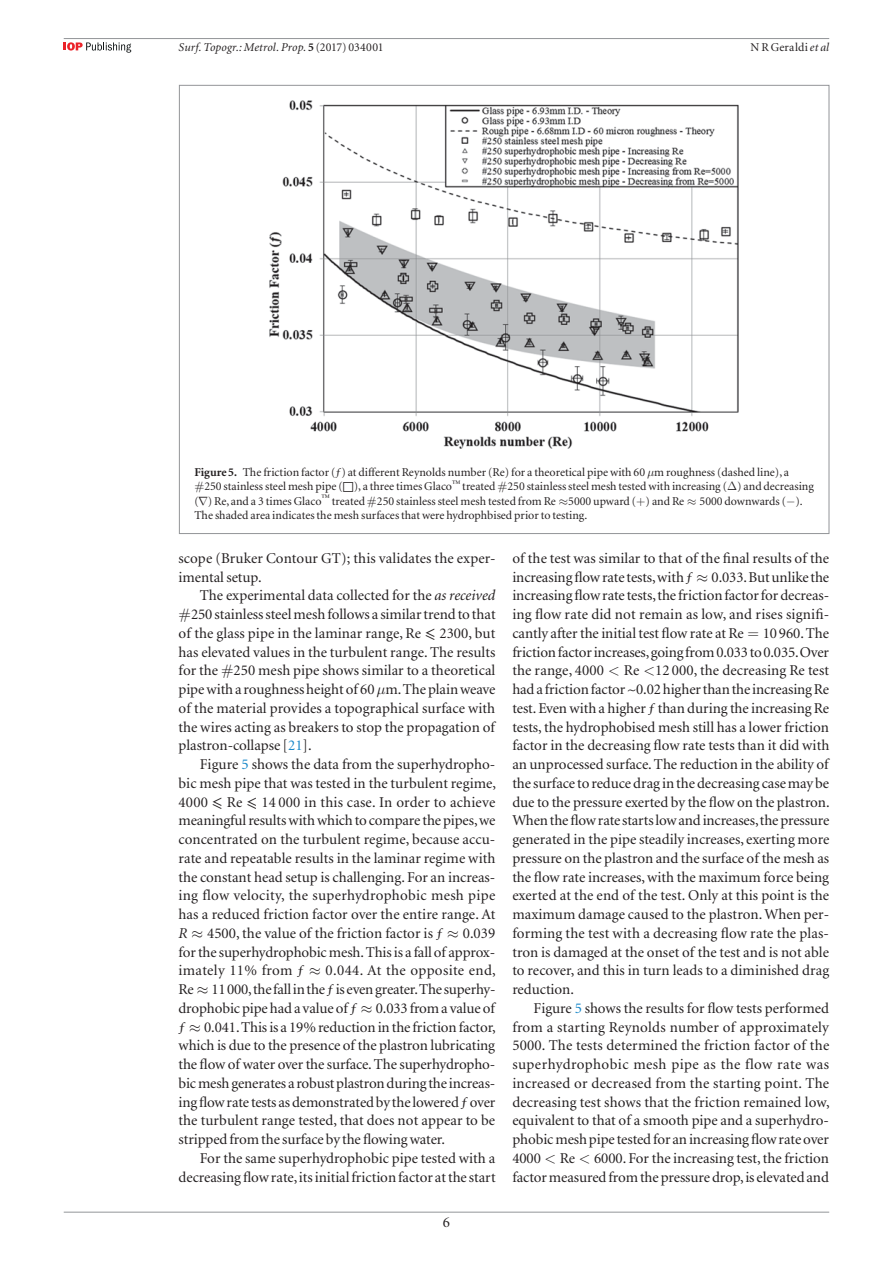
<style>
.page{position:relative;width:893px;height:1263px;background:#fff}
.page>*{position:absolute;margin:0;border:0;box-sizing:border-box;transform-origin:0 0}
.t1{font:15px/18.8px "Minion LT";letter-spacing:-.005em;color:#231f20;text-align:justify}
.t2{font:15px "Minion LT";letter-spacing:.02em;color:#231f20}
.t3{font:15px "Minion LT";letter-spacing:.015em;color:#231f20}
.t4{font:15px "Minion LT";letter-spacing:.025em;color:#231f20}
.t5{font:12px "Minion LT";color:#231f20}
.t6{font:italic 12px "Minion LT";letter-spacing:.01em;color:#231f20}
.t7{font:12px "Minion LT";letter-spacing:.02em;color:#231f20}
.s1{font-weight:700;font-style:normal}
.s2{font-style:normal}
.s3{font-style:italic}
.s4{font-weight:700}
.s5{font-family:"STIX General"}
.s6{color:#1787c9}
</style>
<div class="page">
<hr style="left:64px;top:1212px;width:765px;height:1px;background:#939598">
<hr style="left:64px;top:38px;width:765px;height:1px;background:#939598">
<svg style="left:64px;top:42px;width:67px;height:11px"></svg>
<img style="left:270px;top:100px;width:468px;height:349px">
<p class="t6" style="left:179px;top:42px;width:206px">Surf. Topogr.: Metrol. Prop. <span class="s1">5</span> <span class="s2">(2017) 034001</span></p>
<p class="t7" style="left:750px;top:42px;width:80px">N R Geraldi <span class="s3">et al</span></p>
<p class="t5" style="left:194px;top:468px;width:596px"><span class="s4">Figure 5.</span> The friction factor (ƒ) at different Reynolds number (Re) for a theoretical pipe with 60 m roughness (dashed line), a</p>
<p class="t5" style="left:204px;top:482px;width:611px">250 stainless steel mesh pipe (<span class="s5">□</span>), a three times Glaco<sup>™</sup> treated 250 stainless steel mesh tested with increasing ( ) and decreasing</p>
<p class="t5" style="left:194px;top:496px;width:610px">(∇) Re, and a 3 times Glaco<sup>™</sup> treated 250 stainless steel mesh tested from Re ≈5000 upward ( ) and Re ≈ 5000 downwards (−).</p>
<p class="t5" style="left:194px;top:510px;width:394px">The shaded area indicates the mesh surfaces that were hydrophbised prior to testing.</p>
<p class="t1" style="left:179px;top:550px;width:318px">scope (Bruker Contour GT); this validates the exper&shy;imental setup.</p>
<p class="t1" style="left:200px;top:587px;width:297px">The experimental data collected for the <span class="s3">as received</span></p>
<p class="t1" style="left:191px;top:606px;width:306px">250 stainless steel mesh follows a similar trend to that</p>
<p class="t1" style="left:179px;top:625px;width:318px">of the glass pipe in the laminar range, Re <span class="s5">⩽</span> 2300, but</p>
<p class="t1" style="left:179px;top:644px;width:318px">has elevated values in the turbulent range. The results</p>
<p class="t1" style="left:179px;top:662px;width:318px">for the 250 mesh pipe shows similar to a theoretical</p>
<p class="t1" style="left:179px;top:681px;width:318px">pipe with a roughness height of 60 m. The plain weave</p>
<p class="t1" style="left:179px;top:700px;width:318px">of the material provides a topographical surface with</p>
<p class="t1" style="left:179px;top:719px;width:318px">the wires acting as breakers to stop the propagation of</p>
<p class="t1" style="left:179px;top:737px;width:135px">plastron-collapse [<span class="s6">21</span>].</p>
<p class="t1" style="left:200px;top:756px;width:297px">Figure <span class="s6">5</span> shows the data from the superhydropho-</p>
<p class="t1" style="left:179px;top:775px;width:319px">bic mesh pipe that was tested in the turbulent regime,</p>
<p class="t3" style="left:179px;top:796px;width:318px">4000 <span class="s5">⩽</span> Re <span class="s5">⩽</span> 14 000 in this case. In order to achieve</p>
<p class="t1" style="left:179px;top:812px;width:318px">meaningful results with which to compare the pipes, we</p>
<p class="t1" style="left:179px;top:831px;width:318px">concentrated on the turbulent regime, because accu-</p>
<p class="t1" style="left:179px;top:850px;width:318px">rate and repeatable results in the laminar regime with</p>
<p class="t1" style="left:179px;top:869px;width:318px">the constant head setup is challenging. For an increas-</p>
<p class="t2" style="left:179px;top:890px;width:318px">ing flow velocity, the superhydrophobic mesh pipe</p>
<p class="t1" style="left:179px;top:906px;width:318px">has a reduced friction factor over the entire range. At</p>
<p class="t1" style="left:179px;top:925px;width:318px"><span class="s3">R</span> ≈ 4500, the value of the friction factor is ƒ ≈ 0.039</p>
<p class="t1" style="left:179px;top:944px;width:318px">for the superhydrophobic mesh. This is a fall of approx-</p>
<p class="t4" style="left:179px;top:965px;width:319px">imately 11% from ƒ ≈ 0.044. At the opposite end,</p>
<p class="t1" style="left:179px;top:981px;width:318px">Re ≈ 11 000, the fall in the ƒ is even greater. The superhy-</p>
<p class="t1" style="left:178px;top:1000px;width:318px">drophobic pipe had a value of ƒ ≈ 0.033 from a value of</p>
<p class="t1" style="left:178px;top:1019px;width:319px">ƒ ≈ 0.041. This is a 19% reduction in the friction factor,</p>
<p class="t1" style="left:178px;top:1037px;width:318px">which is due to the presence of the plastron lubricating</p>
<p class="t1" style="left:178px;top:1056px;width:318px">the flow of water over the surface. The superhydropho-</p>
<p class="t1" style="left:178px;top:1075px;width:318px">bic mesh generates a robust plastron during the increas-</p>
<p class="t1" style="left:178px;top:1094px;width:318px">ing flow rate tests as demonstrated by the lowered ƒ over</p>
<p class="t1" style="left:178px;top:1112px;width:318px">the turbulent range tested, that does not appear to be</p>
<p class="t1" style="left:178px;top:1131px;width:268px">stripped from the surface by the flowing water.</p>
<p class="t1" style="left:200px;top:1150px;width:297px">For the same superhydrophobic pipe tested with a</p>
<p class="t1" style="left:178px;top:1169px;width:319px">decreasing flow rate, its initial friction factor at the start</p>
<p class="t1" style="left:443px;top:1214px;width:9px">6</p>
<p class="t1" style="left:512px;top:550px;width:318px">of the test was similar to that of the final results of the increasing flow rate tests, with ƒ ≈ 0.033. But unlike the increasing flow rate tests, the friction factor for decreas&shy;ing flow rate did not remain as low, and rises signifi&shy;cantly after the initial test flow rate at Re</p>
<p class="t1" style="left:512px;top:625px;width:318px;text-indent:250px">10 960. The friction factor increases, going from 0.033 to 0.035. Over the range, 4000</p>
<p class="t1" style="left:512px;top:662px;width:319px;text-indent:112px">Re 12 000, the decreasing Re test had a friction factor ~0.02 higher than the increasing Re test. Even with a higher ƒ than during the increasing Re tests, the hydrophobised mesh still has a lower friction factor in the decreasing flow rate tests than it did with an unprocessed surface. The reduction in the ability of the surface to reduce drag in the decreasing case may be due to the pressure exerted by the flow on the plastron.<br>When the flow rate starts low and increases, the pressure generated in the pipe steadily increases, exerting more pressure on the plastron and the surface of the mesh as the flow rate increases, with the maximum force being exerted at the end of the test. Only at this point is the maximum damage caused to the plastron. When per&shy;forming the test with a decreasing flow rate the plas&shy;tron is damaged at the onset of the test and is not able to recover, and this in turn leads to a diminished drag reduction.</p>
<p class="t1" style="left:512px;top:1000px;width:319px;text-indent:21px">Figure <span class="s6">5</span> shows the results for flow tests performed from a starting Reynolds number of approximately 5000. The tests determined the friction factor of the superhydrophobic mesh pipe as the flow rate was increased or decreased from the starting point. The decreasing test shows that the friction remained low, equivalent to that of a smooth pipe and a superhydro&shy;phobic mesh pipe tested for an increasing flow rate over 4000</p>
<p class="t1" style="left:512px;top:1150px;width:318px;text-align:right">6000. For the increasing test, the friction<br>factor measured from the pressure drop, is elevated and</p>
<p class="t1" style="left:560px;top:1150px;width:17px">Re</p>
</div>
